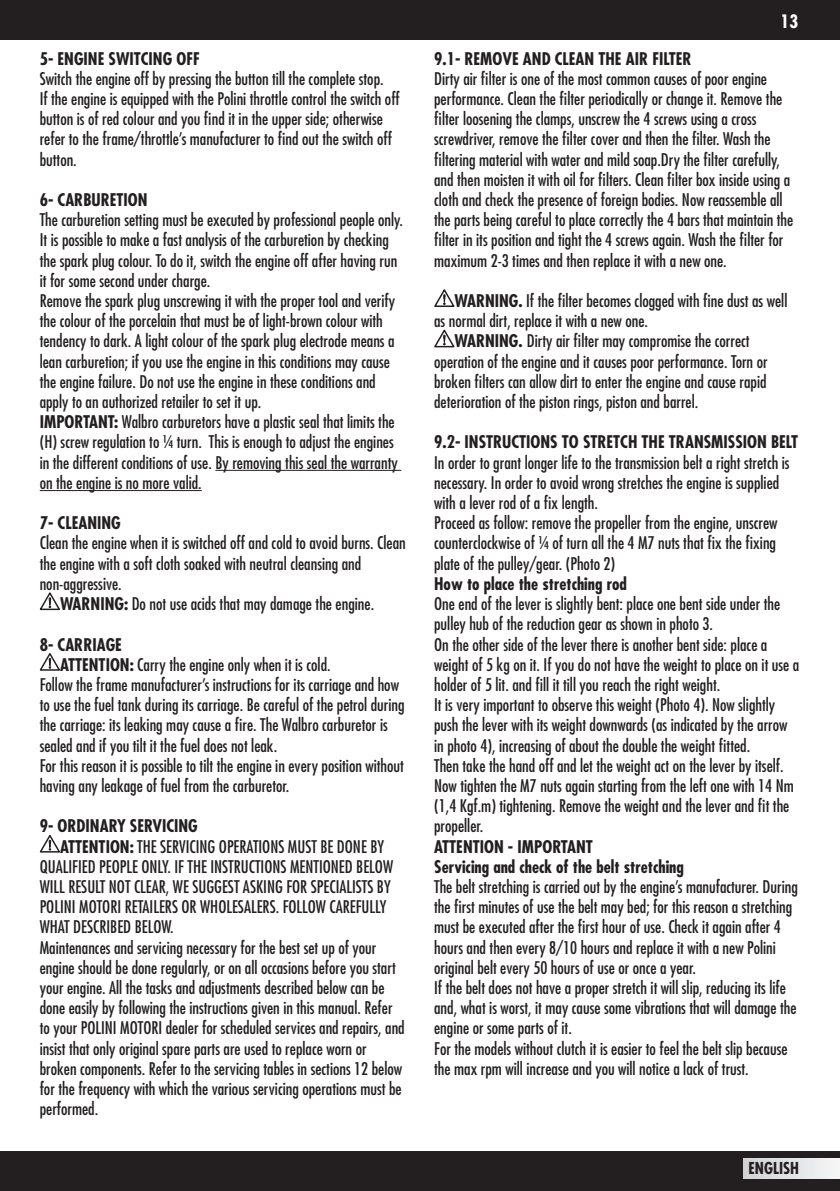
<style>
.page{position:relative;width:840px;height:1191px;background:#fff}
.page>*{position:absolute;margin:0;border:0;box-sizing:border-box;transform-origin:0 0}
.t1{font:700 condensed 18px "Futura LT";color:#fff}
.t2{font:condensed 17px/20.2px "Futura LT";color:#231f20}
.t3{font:700 condensed 17px "Futura LT";color:#231f20}
.t4{font:700 condensed 16px "Futura LT";color:#231f20}
.s1{font-weight:700}
</style>
<div class="page">
<div style="left:0;top:0;width:839px;height:40px;background:#231f20"></div>
<div style="left:0;top:1151px;width:839px;height:40px;background:#231f20"></div>
<div style="left:743px;top:1158px;width:96px;height:20px;background:linear-gradient(to right,#d0d2d4,#f5f5f6)"></div>
<hr style="left:215px;top:470px;width:186px;height:1px;background:#231f20">
<hr style="left:40px;top:490px;width:162px;height:1px;background:#231f20">
<svg style="left:40px;top:592px;width:20px;height:18px"></svg>
<svg style="left:40px;top:653px;width:20px;height:17px"></svg>
<svg style="left:40px;top:834px;width:20px;height:18px"></svg>
<svg style="left:434px;top:289px;width:20px;height:18px"></svg>
<svg style="left:434px;top:329px;width:20px;height:18px"></svg>
<p class="t3" style="left:40px;top:48px;width:161px">5- ENGINE SWITCING OFF</p>
<p class="t2" style="left:40px;top:68px;width:345px">Switch the engine off by pressing the button till the complete stop.</p>
<p class="t2" style="left:40px;top:88px;width:361px">If the engine is equipped with the Polini throttle control the switch off button is of red colour and you find it in the upper side; otherwise refer to the frame/throttle’s manufacturer to find out the switch off button.</p>
<p class="t3" style="left:40px;top:189px;width:109px">6- CARBURETION</p>
<p class="t2" style="left:40px;top:210px;width:364px">The carburetion setting must be executed by professional people only.<br>It is possible to make a fast analysis of the carburetion by checking the spark plug colour. To do it, switch the engine off after having run it for some second under charge.</p>
<p class="t2" style="left:40px;top:290px;width:357px">Remove the spark plug unscrewing it with the proper tool and verify the colour of the porcelain that must be of light-brown colour with tendency to dark. A light colour of the spark plug electrode means a lean carburetion; if you use the engine in this conditions may cause the engine failure. Do not use the engine in these conditions and apply to an authorized retailer to set it up.</p>
<p class="t2" style="left:40px;top:412px;width:359px"><span class="s1">IMPORTANT:</span> Walbro carburetors have a plastic seal that limits the (H) screw regulation to ¼ turn. This is enough to adjust the engines in the different conditions of use. By removing this seal the warranty on the engine is no more valid.</p>
<p class="t3" style="left:40px;top:512px;width:82px">7- CLEANING</p>
<p class="t2" style="left:40px;top:533px;width:367px">Clean the engine when it is switched off and cold to avoid burns. Clean the engine with a soft cloth soaked with neutral cleansing and non-aggressive.</p>
<p class="t2" style="left:60px;top:593px;width:315px"><span class="s1">WARNING:</span> Do not use acids that may damage the engine.</p>
<p class="t3" style="left:40px;top:633px;width:84px">8- CARRIAGE</p>
<p class="t2" style="left:60px;top:654px;width:272px"><span class="s1">ATTENTION:</span> Carry the engine only when it is cold.</p>
<p class="t2" style="left:40px;top:674px;width:366px">Follow the frame manufacturer’s instructions for its carriage and how to use the fuel tank during its carriage. Be careful of the petrol during the carriage: its leaking may cause a fire. The Walbro carburetor is sealed and if you tilt it the fuel does not leak.</p>
<p class="t2" style="left:40px;top:755px;width:365px">For this reason it is possible to tilt the engine in every position without having any leakage of fuel from the carburetor.</p>
<p class="t3" style="left:40px;top:815px;width:159px">9- ORDINARY SERVICING</p>
<p class="t2" style="left:40px;top:836px;width:354px;text-indent:20px"><span class="s1">ATTENTION:</span> THE SERVICING OPERATIONS MUST BE DONE BY QUALIFIED PEOPLE ONLY. IF THE INSTRUCTIONS MENTIONED BELOW WILL RESULT NOT CLEAR, WE SUGGEST ASKING FOR SPECIALISTS BY POLINI MOTORI RETAILERS OR WHOLESALERS. FOLLOW CAREFULLY WHAT DESCRIBED BELOW.</p>
<p class="t2" style="left:40px;top:937px;width:366px">Maintenances and servicing necessary for the best set up of your engine should be done regularly, or on all occasions before you start your engine. All the tasks and adjustments described below can be done easily by following the instructions given in this manual. Refer to your POLINI MOTORI dealer for scheduled services and repairs, and insist that only original spare parts are used to replace worn or broken components. Refer to the servicing tables in sections 12 below for the frequency with which the various servicing operations must be performed.</p>
<p class="t1" style="left:780px;top:10px;width:19px">13</p>
<p class="t3" style="left:434px;top:48px;width:259px">9.1- REMOVE AND CLEAN THE AIR FILTER</p>
<p class="t2" style="left:434px;top:68px;width:360px">Dirty air filter is one of the most common causes of poor engine performance. Clean the filter periodically or change it. Remove the filter loosening the clamps, unscrew the 4 screws using a cross screwdriver, remove the filter cover and then the filter. Wash the filtering material with water and mild soap.Dry the filter carefully, and then moisten it with oil for filters. Clean filter box inside using a cloth and check the presence of foreign bodies. Now reassemble all the parts being careful to place correctly the 4 bars that maintain the filter in its position and tight the 4 screws again. Wash the filter for maximum 2-3 times and then replace it with a new one.</p>
<p class="t2" style="left:434px;top:290px;width:354px;text-indent:20px"><span class="s1">WARNING.</span> If the filter becomes clogged with fine dust as well as normal dirt, replace it with a new one.</p>
<p class="t2" style="left:434px;top:331px;width:335px;text-indent:20px"><span class="s1">WARNING.</span> Dirty air filter may compromise the correct operation of the engine and it causes poor performance. Torn or broken filters can allow dirt to enter the engine and cause rapid deterioration of the piston rings, piston and barrel.</p>
<p class="t3" style="left:434px;top:431px;width:365px">9.2- INSTRUCTIONS TO STRETCH THE TRANSMISSION BELT</p>
<p class="t2" style="left:434px;top:452px;width:357px">In order to grant longer life to the transmission belt a right stretch is necessary. In order to avoid wrong stretches the engine is supplied with a lever rod of a fix length.</p>
<p class="t2" style="left:434px;top:513px;width:344px;text-align:justify">Proceed as follow: remove the propeller from the engine, unscrew counterclockwise of ¼ of turn all the 4 M7 nuts that fix the fixing plate of the pulley/gear. (Photo 2)</p>
<p class="t3" style="left:434px;top:573px;width:194px">How to place the stretching rod</p>
<p class="t2" style="left:434px;top:593px;width:347px">One end of the lever is slightly bent: place one bent side under the pulley hub of the reduction gear as shown in photo 3.</p>
<p class="t2" style="left:434px;top:634px;width:366px">On the other side of the lever there is another bent side: place a weight of 5 kg on it. If you do not have the weight to place on it use a holder of 5 lit. and fill it till you reach the right weight.</p>
<p class="t2" style="left:434px;top:694px;width:354px">It is very important to observe this weight (Photo 4). Now slightly push the lever with its weight downwards (as indicated by the arrow in photo 4), increasing of about the double the weight fitted.</p>
<p class="t2" style="left:434px;top:755px;width:351px">Then take the hand off and let the weight act on the lever by itself.</p>
<p class="t2" style="left:434px;top:775px;width:361px">Now tighten the M7 nuts again starting from the left one with 14 Nm (1,4 Kgf.m) tightening. Remove the weight and the lever and fit the propeller.</p>
<p class="t3" style="left:434px;top:835px;width:160px">ATTENTION - IMPORTANT</p>
<p class="t3" style="left:434px;top:856px;width:251px">Servicing and check of the belt stretching</p>
<p class="t2" style="left:434px;top:876px;width:365px">The belt stretching is carried out by the engine’s manufacturer. During the first minutes of use the belt may bed; for this reason a stretching must be executed after the first hour of use. Check it again after 4 hours and then every 8/10 hours and replace it with a new Polini original belt every 50 hours of use or once a year.</p>
<p class="t2" style="left:434px;top:977px;width:364px">If the belt does not have a proper stretch it will slip, reducing its life and, what is worst, it may cause some vibrations that will damage the engine or some parts of it.</p>
<p class="t2" style="left:434px;top:1038px;width:354px">For the models without clutch it is easier to feel the belt slip because the max rpm will increase and you will notice a lack of trust.</p>
<p class="t4" style="left:748px;top:1158px;width:52px">ENGLISH</p>
</div>
